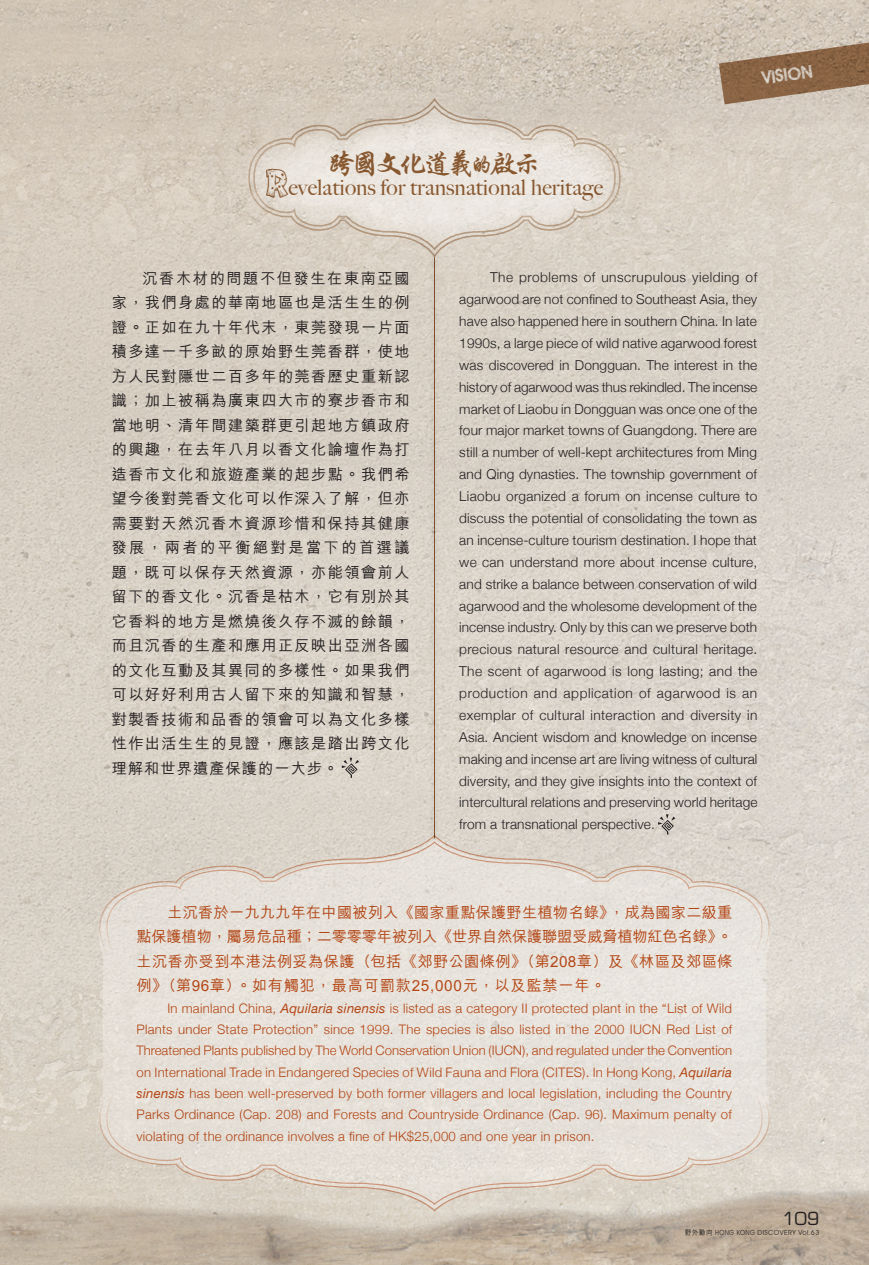
<style>
.page{position:relative;width:869px;height:1265px;background:#fff}
.page>*{position:absolute;margin:0;border:0;box-sizing:border-box;transform-origin:0 0}
.t1{font:700 29.75px "C Xing Kai";letter-spacing:-.2em;color:#946237}
.t2{font:500 21.88px "Big Caslon";color:#946237}
.t3{font:600 17.5px "Avant Garde IT Cby BT";color:#fff}
.t4{font:17.5px "Eurostile";color:#231f20}
.t5{font:500 15.22px/24.5px "M Hei";letter-spacing:.09em;color:#231f20;text-align:justify}
.t6{font:500 15.22px/24.5px "M Hei";letter-spacing:.03em;color:#c74f18;text-align:justify}
.t7{font:300 13.65px/21.9px "Helvetica Neue";letter-spacing:.01em;color:#231f20;text-align:justify}
.t8{font:300 13.12px/21.3px "Helvetica Neue";letter-spacing:.02em;color:#c74f18;text-align:justify}
.t9{font:7px "Avant Garde IT Cby BT";letter-spacing:.06em;color:#231f20;scale:.9 1}
.s1{font-size:24.5px}
.s2{font-family:"Drift Wood";font-weight:400;font-size:35px}
.s3{font-weight:400;font-style:italic}
.s4{font-family:"M Hei HK";font-weight:500}
</style>
<div class="page">
<img style="left:0;top:0;width:868px;height:1183px">
<svg style="left:241px;top:89px;width:379px;height:172px;background:#d2c8bb"></svg>
<svg style="left:246px;top:96px;width:376px;height:164px;background:#ded6cb"></svg>
<div style="left:428px;top:253px;width:12px;height:590px;background:#d6cfc5"></div>
<hr style="left:434px;top:257px;width:1px;height:581px;background:#946237">
<div style="left:97px;top:956px;width:674px;height:135px;background:#e7e2db"></div>
<svg style="left:97px;top:834px;width:674px;height:122px;background:#e1dbd3"></svg>
<svg style="left:97px;top:1091px;width:674px;height:92px;background:#e3ddd4"></svg>
<div style="left:0;top:1183px;width:868px;height:82px;background:#231f20;opacity:.3"></div>
<img style="left:0;top:1189px;width:868px;height:76px">
<svg style="left:657px;top:814px;width:18px;height:20px"></svg>
<svg style="left:341px;top:758px;width:18px;height:20px"></svg>
<svg style="left:718px;top:39px;width:150px;height:65px;background:#a38870"></svg>
<h1 class="t1" style="left:326px;top:149px;width:217px">跨國文化道義<span class="s1">的</span>啟示</h1>
<h2 class="t2" style="left:266px;top:174px;width:339px"><span class="s2">R</span>evelations for transnational heritage</h2>
<p class="t3" style="left:760px;top:68px;width:53px;rotate:-8deg">Vision</p>
<p class="t5" style="left:112px;top:266px;width:299px;text-indent:31px">沉香木材的問題不但發生在東南亞國家，我們身處的華南地區也是活生生的例證。正如在九十年代末，東莞發現一片面積多達一千多畝的原始野生莞香群，使地方人民對隱世二百多年的莞香歷史重新認識；加上被稱為廣東四大市的寮步香市和當地明、清年間建築群更引起地方鎮政府的興趣，在去年八月以香文化論壇作為打造香市文化和旅遊產業的起步點。我們希望今後對莞香文化可以作深入了解，但亦需要對天然沉香木資源珍惜和保持其健康發展，兩者的平衡絕對是當下的首選議題，既可以保存天然資源，亦能領會前人留下的香文化。沉香是枯木，它有別於其它香料的地方是燃燒後久存不滅的餘韻，而且沉香的生產和應用正反映出亞洲各國的文化互動及其異同的多樣性。如果我們可以好好利用古人留下來的知識和智慧，對製香技術和品香的領會可以為文化多樣性作出活生生的見證，應該是踏出跨文化理解和世界遺產保護的一大步。</p>
<p class="t7" style="left:459px;top:266px;width:299px;text-indent:31px">The problems of unscrupulous yielding of agarwood are not confined to Southeast Asia, they have also happened here in southern China. In late 1990s, a large piece of wild native agarwood forest was discovered in Dongguan. The interest in the history of agarwood was thus rekindled. The incense market of Liaobu in Dongguan was once one of the four major market towns of Guangdong. There are still a number of well-kept architectures from Ming and Qing dynasties. The township government of Liaobu organized a forum on incense culture to discuss the potential of consolidating the town as an incense-culture tourism destination. I hope that we can understand more about incense culture, and strike a balance between conservation of wild agarwood and the wholesome development of the incense industry. Only by this can we preserve both precious natural resource and cultural heritage.<br>The scent of agarwood is long lasting; and the production and application of agarwood is an exemplar of cultural interaction and diversity in Asia. Ancient wisdom and knowledge on incense making and incense art are living witness of cultural diversity, and they give insights into the context of intercultural relations and preserving world heritage from a transnational perspective.</p>
<p class="t6" style="left:136px;top:900px;width:597px;text-indent:31px">土沉香於一九九九年在中國被列入《國家重點保護野生植物名錄》，成為國家二級重點保護植物，屬易危品種；二零零零年被列入《世界自然保護聯盟受威脅植物紅色名錄》。土沉香亦受到本港法例妥為保護（包括《郊野公園條例》（第208章）及《林區及郊區條例》（第96章）。如有觸犯，最高可罰款25,000元，以及監禁一年。</p>
<p class="t8" style="left:136px;top:997px;width:597px;text-indent:31px">In mainland China, <span class="s3">Aquilaria sinensis</span> is listed as a category II protected plant in the “List of Wild Plants under State Protection” since 1999. The species is also listed in the 2000 IUCN Red List of Threatened Plants published by The World Conservation Union (IUCN), and regulated under the Convention on International Trade in Endangered Species of Wild Fauna and Flora (CITES). In Hong Kong, <span class="s3">Aquilaria sinensis</span> has been well-preserved by both former villagers and local legislation, including the Country Parks Ordinance (Cap. 208) and Forests and Countryside Ordinance (Cap. 96). Maximum penalty of violating of the ordinance involves a fine of HK$25,000 and one year in prison.</p>
<p class="t4" style="left:782px;top:1208px;width:38px">109</p>
<p class="t9" style="left:684px;top:1228px;width:151px"><span class="s4">野外動向</span> HONG KONG DISCOVERY Vol.63</p>
</div>
